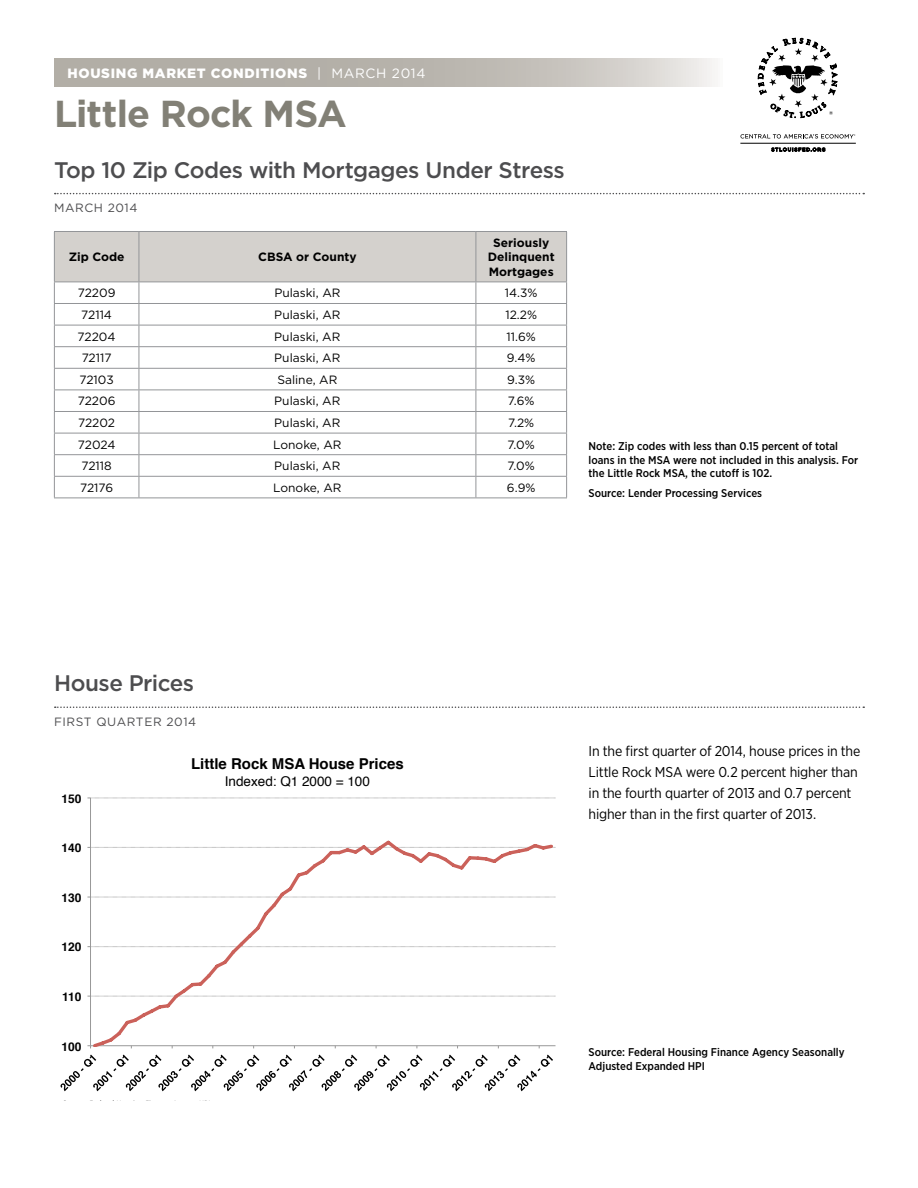
<style>
.page{position:relative;width:918px;height:1188px;background:#fff}
.page>*{position:absolute;margin:0;border:0;box-sizing:border-box;transform-origin:0 0}
.t1{font:700 37.5px "Gotham";letter-spacing:-.02em;color:#828076}
.t2{font:500 22.5px "Gotham";letter-spacing:-.02em;color:#4d4d4f}
.t3{font:700 15px "Helvetica";color:#000}
.t4{font:14.25px/21px "Gotham Narrow";letter-spacing:-.015em;color:#000}
.t5{font:900 13.5px "Gotham";letter-spacing:.05em;color:#fff}
.t6{font:13.5px "Helvetica";color:#000}
.t7{font:12px "Gotham";color:#000}
.t8{font:700 12px/14.4px "Gotham";color:#000;text-align:center}
.t9{font:12px "Gotham";letter-spacing:.05em;color:#4d4d4f}
.t10{font:700 12px "Helvetica";color:#000}
.t11{font:500 11.25px/13.5px "Gotham Narrow";color:#000}
.s1{font-weight:400}
</style>
<div class="page">
<svg style="left:54px;top:58px;width:661px;height:28px;background:#bebbb4"></svg>
<svg style="left:740px;top:134px;width:115px;height:5px"></svg>
<svg style="left:771px;top:147px;width:54px;height:5px"></svg>
<hr style="left:740px;top:143px;width:116px;height:1px;background:#000">
<svg style="left:758px;top:37px;width:79px;height:81px"></svg>
<svg style="left:55px;top:706px;width:809px;height:2px"></svg>
<svg style="left:55px;top:193px;width:809px;height:1px"></svg>
<hr style="left:54px;top:498px;width:85px;height:1px;background:#939598">
<hr style="left:139px;top:498px;width:337px;height:1px;background:#939598">
<svg style="left:54px;top:231px;width:513px;height:267px"></svg>
<hr style="left:476px;top:498px;width:91px;height:1px;background:#939598">
<hr style="left:90px;top:798px;width:1px;height:248px;background:#989898">
<svg style="left:87px;top:798px;width:469px;height:1px"></svg>
<hr style="left:91px;top:1045px;width:465px;height:1px;background:#989898">
<svg style="left:91px;top:840px;width:464px;height:206px"></svg>
<svg style="left:60px;top:1055px;width:493px;height:36px"></svg>
<p class="t5" style="left:68px;top:64px;width:360px">HOUSING MARKET CONDITIONS <span class="s1">| March 2014</span></p>
<h1 class="t1" style="left:54px;top:89px;width:294px">Little Rock MSA</h1>
<h2 class="t2" style="left:54px;top:155px;width:512px">Top 10 Zip Codes with Mortgages Under Stress</h2>
<p class="t9" style="left:54px;top:201px;width:85px">March 2014</p>
<p class="t8" style="left:69px;top:250px;width:57px">Zip Code</p>
<p class="t8" style="left:258px;top:250px;width:100px">CBSA or County</p>
<p class="t8" style="left:488px;top:236px;width:68px">Seriously<br>Delinquent<br>Mortgages</p>
<p class="t7" style="left:78px;top:286px;width:39px">72209</p>
<p class="t7" style="left:274px;top:286px;width:68px">Pulaski, AR</p>
<p class="t7" style="left:505px;top:286px;width:34px">14.3%</p>
<p class="t7" style="left:81px;top:307px;width:32px">72114</p>
<p class="t7" style="left:274px;top:307px;width:68px">Pulaski, AR</p>
<p class="t7" style="left:505px;top:307px;width:33px">12.2%</p>
<p class="t7" style="left:78px;top:329px;width:39px">72204</p>
<p class="t7" style="left:274px;top:329px;width:68px">Pulaski, AR</p>
<p class="t7" style="left:507px;top:329px;width:31px">11.6%</p>
<p class="t7" style="left:82px;top:350px;width:31px">72117</p>
<p class="t7" style="left:274px;top:350px;width:68px">Pulaski, AR</p>
<p class="t7" style="left:507px;top:350px;width:30px">9.4%</p>
<p class="t7" style="left:79px;top:372px;width:36px">72103</p>
<p class="t7" style="left:277px;top:372px;width:62px">Saline, AR</p>
<p class="t7" style="left:507px;top:372px;width:29px">9.3%</p>
<p class="t7" style="left:78px;top:394px;width:39px">72206</p>
<p class="t7" style="left:274px;top:394px;width:68px">Pulaski, AR</p>
<p class="t7" style="left:508px;top:394px;width:28px">7.6%</p>
<p class="t7" style="left:78px;top:415px;width:38px">72202</p>
<p class="t7" style="left:274px;top:415px;width:68px">Pulaski, AR</p>
<p class="t7" style="left:508px;top:415px;width:28px">7.2%</p>
<p class="t7" style="left:78px;top:437px;width:39px">72024</p>
<p class="t7" style="left:273px;top:437px;width:70px">Lonoke, AR</p>
<p class="t7" style="left:508px;top:437px;width:29px">7.0%</p>
<p class="t7" style="left:81px;top:458px;width:32px">72118</p>
<p class="t7" style="left:274px;top:458px;width:68px">Pulaski, AR</p>
<p class="t7" style="left:508px;top:458px;width:29px">7.0%</p>
<p class="t7" style="left:80px;top:480px;width:35px">72176</p>
<p class="t7" style="left:273px;top:480px;width:70px">Lonoke, AR</p>
<p class="t7" style="left:507px;top:480px;width:30px">6.9%</p>
<p class="t11" style="left:589px;top:439px;width:251px">Note: Zip codes with less than 0.15 percent of total loans in the MSA</p>
<p class="t11" style="left:673px;top:453px;width:187px">were not included in this analysis. For</p>
<p class="t11" style="left:589px;top:466px;width:83px">the Little Rock MSA</p>
<p class="t11" style="left:589px;top:463px;width:185px;line-height:20.2px;text-indent:97px">, the cutoff is 102.<br>Source: Lender Processing Services</p>
<h2 class="t2" style="left:54px;top:669px;width:142px">House Prices</h2>
<p class="t9" style="left:54px;top:714px;width:144px">First quarter 2014</p>
<p class="t10" style="left:61px;top:789px;width:21px">150</p>
<p class="t10" style="left:61px;top:838px;width:21px">140</p>
<p class="t10" style="left:61px;top:888px;width:21px">130</p>
<p class="t10" style="left:61px;top:938px;width:21px">120</p>
<p class="t10" style="left:62px;top:987px;width:21px">110</p>
<p class="t10" style="left:61px;top:1037px;width:21px">100</p>
<h3 class="t3" style="left:191px;top:752px;width:214px">Little Rock MSA House Prices</h3>
<p class="t6" style="left:225px;top:770px;width:147px">Indexed: Q1 2000 = 100</p>
<p class="t4" style="left:589px;top:740px;width:273px">In the first quarter of 2014, house prices in the Little Rock MSA were 0.2 percent higher than in the fourth quarter of 2013 and 0.7 percent higher than in the first quarter of 2013.</p>
<p class="t11" style="left:589px;top:1045px;width:258px">Source: Federal Housing Finance Agency Seasonally<br>Adjusted Expanded HPI</p>
</div>
